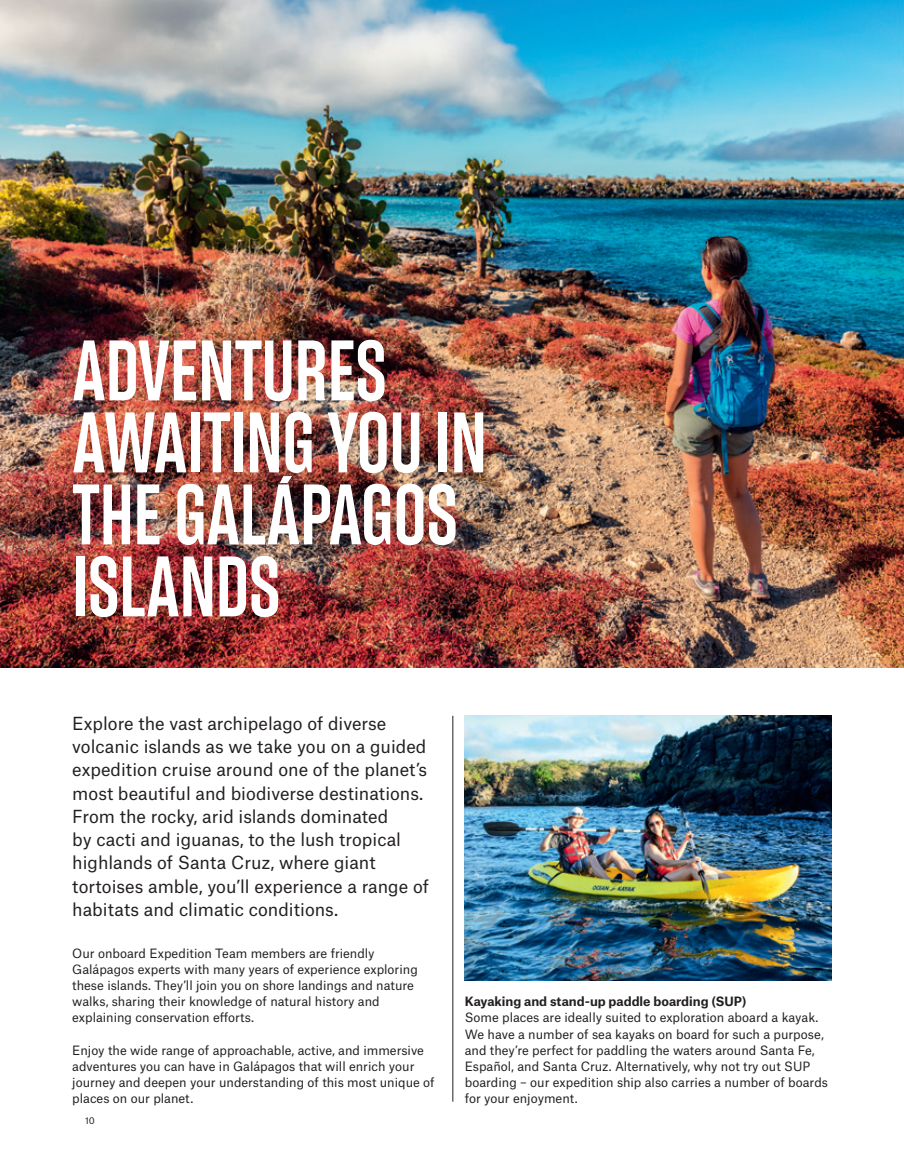
<style>
.page{position:relative;width:904px;height:1174px;background:#fff}
.page>*{position:absolute;margin:0;border:0;box-sizing:border-box;transform-origin:0 0}
.H2_-_57_60_pt{font:700 condensed 90px/72px "Hurtigruten Display";color:#fff}
.Intro_3_-_11_5_15{font:17.25px/23.2px "Atlas Grotesk";color:#231f20}
.Copy_-_8_2_10_76_p{font:12.3px/16.2px "Atlas Grotesk";color:#231f20}
.Sub_title_copy_-_8{font:700 12.3px "Atlas Grotesk";color:#231f20}
.t1{font:9px "Atlas Grotesk";color:#231f20}
</style>
<div class="page">
<img style="left:465px;top:716px;width:367px;height:264px">
<img style="left:0;top:0;width:904px;height:667px">
<hr style="left:453px;top:716px;width:1px;height:386px;background:#231f20">
<p class="H2_-_57_60_pt" style="left:72px;top:334px;width:416px">ADVENTURES<br>AWAITING YOU IN<br>THE GALÁPAGOS<br>ISLANDS</p>
<p class="Intro_3_-_11_5_15" style="left:72px;top:710px;width:358px">Explore the vast archipelago of diverse volcanic islands as we take you on a guided expedition cruise around one of the planet’s most beautiful and biodiverse destinations.<br>From the rocky, arid islands dominated<br>by cacti and iguanas, to the lush tropical highlands of Santa Cruz, where giant tortoises amble, you’ll experience a range of habitats and climatic conditions.</p>
<p class="Copy_-_8_2_10_76_p" style="left:72px;top:944px;width:347px">Our onboard Expedition Team members are friendly Galápagos experts with many years of experience exploring these islands. They’ll join you on shore landings and nature walks, sharing their knowledge of natural history and explaining conservation efforts.</p>
<p class="Copy_-_8_2_10_76_p" style="left:72px;top:1041px;width:364px">Enjoy the wide range of approachable, active, and immersive adventures you can have in Galápagos that will enrich your journey and deepen your understanding of this most unique of places on our planet.</p>
<p class="t1" style="left:85px;top:1113px;width:11px">10</p>
<p class="Sub_title_copy_-_8" style="left:465px;top:991px;width:283px">Kayaking and stand-up paddle boarding (SUP)</p>
<p class="Copy_-_8_2_10_76_p" style="left:465px;top:1008px;width:365px">Some places are ideally suited to exploration aboard a kayak.<br>We have a number of sea kayaks on board for such a purpose, and they’re perfect for paddling the waters around Santa Fe, Español, and Santa Cruz. Alternatively, why not try out SUP boarding – our expedition ship also carries a number of boards for your enjoyment.</p>
</div>
